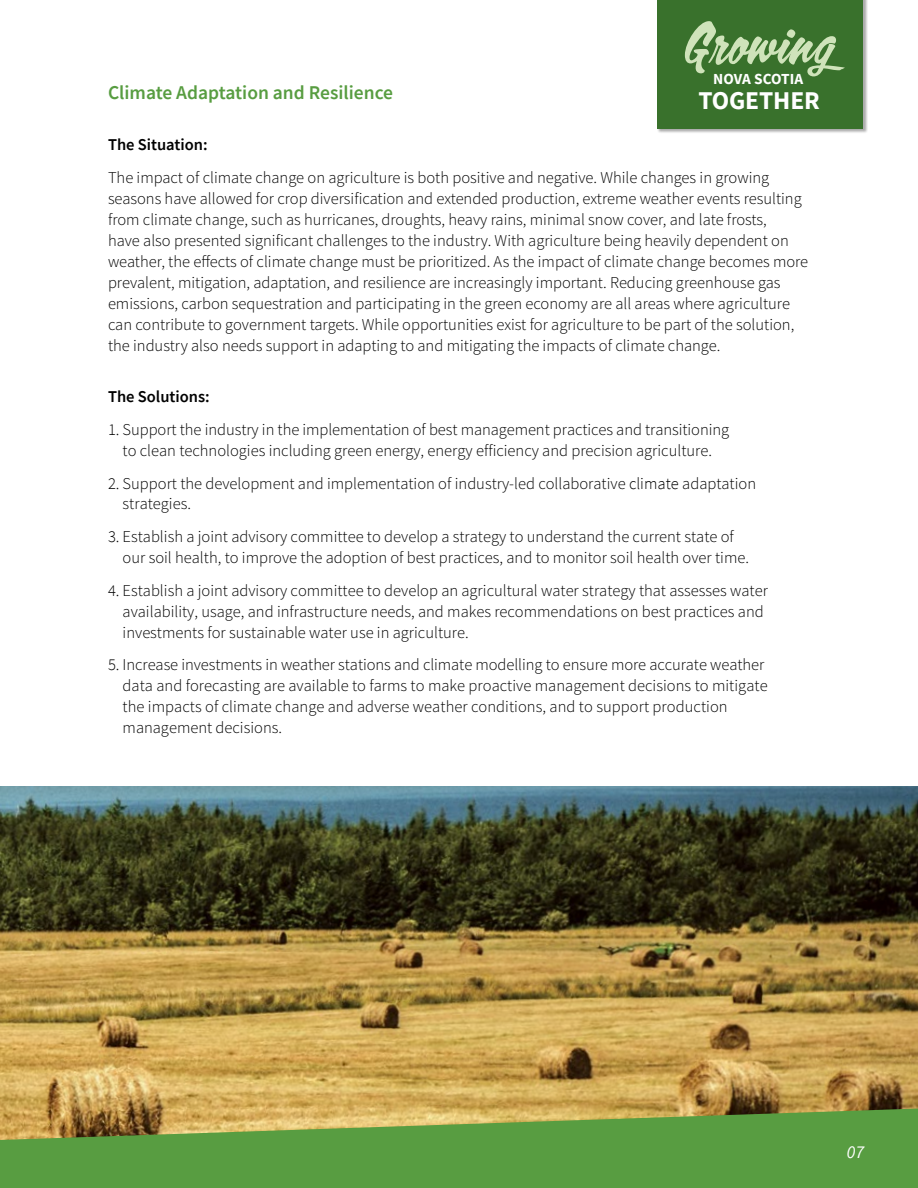
<style>
.page{position:relative;width:918px;height:1188px;background:#fff}
.page>*{position:absolute;margin:0;border:0;box-sizing:border-box;transform-origin:0 0}
.t1{font:54px "Calgary Script OT";letter-spacing:.02em;color:#cfe3ba}
.t2{font:700 25.5px "Source Sans Pro";letter-spacing:-.005em;color:#fff}
.t3{font:600 19.5px "Source Sans Pro";color:#589d41}
.t4{font:italic 18px "Source Sans Pro";color:#fff}
.t5{font:300 16.5px/21px "Source Sans Pro";color:#000}
.t6{font:600 16.5px "Source Sans Pro";color:#000}
.t7{font:700 15.3px "Source Sans Pro";color:#fff}
</style>
<div class="page">
<img style="left:0;top:786px;width:918px;height:323px">
<svg style="left:0;top:1109px;width:918px;height:79px;background:#6d9d45"></svg>
<div style="left:657px;top:0;width:211px;height:133px;background:#000;opacity:.33"></div>
<div style="left:657px;top:0;width:206px;height:129px;background:#39712c"></div>
<h1 class="t1" style="left:683px;top:9px;width:152px">Growing</h1>
<p class="t7" style="left:713px;top:68px;width:92px">NOVA SCOTIA</p>
<p class="t3" style="left:108px;top:80px;width:287px">Climate Adaptation and Resilience</p>
<p class="t6" style="left:108px;top:134px;width:101px">The Situation:</p>
<p class="t5" style="left:108px;top:167px;width:702px">The impact of climate change on agriculture is both positive and negative. While changes in growing seasons have allowed for crop diversification and extended production, extreme weather events resulting from climate change, such as hurricanes, droughts, heavy rains, minimal snow cover, and late frosts,<br>have also presented significant challenges to the industry. With agriculture being heavily dependent on weather, the effects of climate change must be prioritized. As the impact of climate change becomes more prevalent, mitigation, adaptation, and resilience are increasingly important. Reducing greenhouse gas emissions, carbon sequestration and participating in the green economy are all areas where agriculture can contribute to government targets. While opportunities exist for agriculture to be part of the solution, the industry also needs support in adapting to and mitigating the impacts of climate change.</p>
<p class="t6" style="left:108px;top:386px;width:103px">The Solutions:</p>
<p class="t5" style="left:108px;top:419px;width:623px;text-align:center">1. Support the industry in the implementation of best management practices and transitioning to clean technologies including green energy, energy efficiency and precision agriculture.</p>
<p class="t5" style="left:123px;top:474px;width:635px;line-height:19.8px;text-indent:-15px">2. Support the development and implementation of industry-led collaborative climate adaptation strategies.</p>
<p class="t5" style="left:123px;top:526px;width:628px;text-indent:-15px">3. Establish a joint advisory committee to develop a strategy to understand the current state of our soil health, to improve the adoption of best practices, and to monitor soil health over time.</p>
<p class="t5" style="left:123px;top:580px;width:647px;text-indent:-15px">4. Establish a joint advisory committee to develop an agricultural water strategy that assesses water availability, usage, and infrastructure needs, and makes recommendations on best practices and investments for sustainable water use in agriculture.</p>
<p class="t5" style="left:123px;top:655px;width:647px;text-indent:-15px">5. Increase investments in weather stations and climate modelling to ensure more accurate weather data and forecasting are available to farms to make proactive management decisions to mitigate the impacts of climate change and adverse weather conditions, and to support production management decisions.</p>
<h2 class="t2" style="left:698px;top:84px;width:123px">TOGETHER</h2>
<p class="t4" style="left:847px;top:1141px;width:19px">07</p>
</div>
